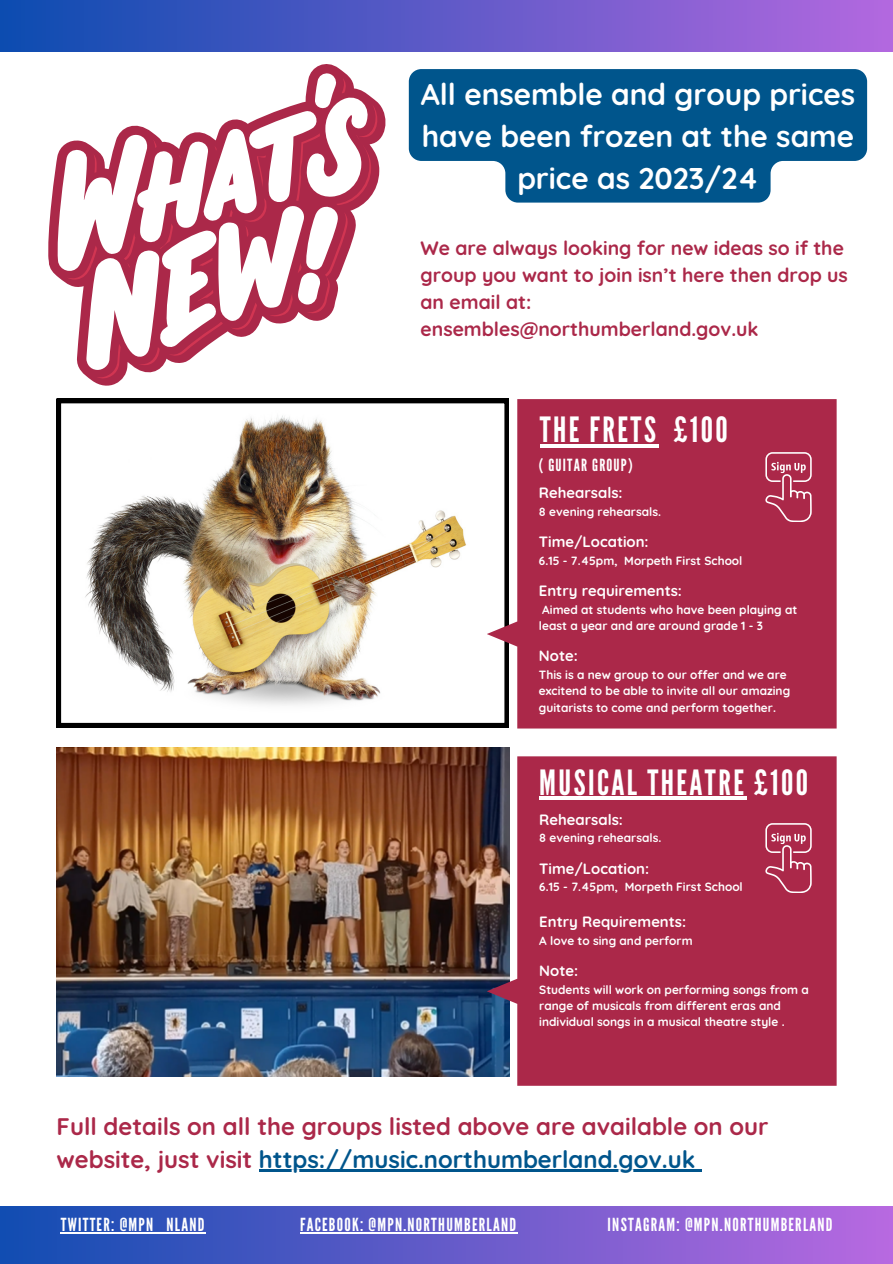
<style>
.page{position:relative;width:893px;height:1264px;background:#fff}
.page>*{position:absolute;margin:0;border:0;box-sizing:border-box;transform-origin:0 0}
.t1{font:34.8px "League Gothic";letter-spacing:.07em;color:#fff}
.t2{font:700 29.85px/41.7px "Quicksand";color:#fff;text-align:center}
.t3{font:700 23.85px/32.7px "Quicksand";color:#ab2849}
.t4{font:700 19.35px/27px "Quicksand";color:#ab2849}
.t5{font:18px "League Gothic";letter-spacing:.07em;color:#fff}
.t6{font:16.8px "League Gothic";letter-spacing:.07em;color:#fff}
.t7{font:700 14.85px "Quicksand";color:#fff}
.t8{font:700 11.85px/16.4px "Quicksand";color:#fff}
.s1{color:#00558c}
</style>
<div class="page">
<img style="left:57px;top:747px;width:452px;height:329px">
<img style="left:57px;top:399px;width:429px;height:328px">
<svg style="left:48px;top:67px;width:338px;height:307px"></svg>
<svg style="left:486px;top:399px;width:350px;height:329px;background:#af3755"></svg>
<hr style="left:539px;top:444px;width:119px;height:4px;background:#fff">
<svg style="left:486px;top:756px;width:350px;height:329px;background:#a52f4e"></svg>
<hr style="left:539px;top:796px;width:207px;height:4px;background:#fff">
<hr style="left:259px;top:1169px;width:436px;height:2px;background:#00558c">
<svg style="left:695px;top:1169px;width:7px;height:2px"></svg>
<svg style="left:409px;top:69px;width:458px;height:133px;background:#216b9b"></svg>
<svg style="left:765px;top:823px;width:46px;height:69px;background:#b94e69"></svg>
<svg style="left:765px;top:452px;width:46px;height:70px;background:#b94e69"></svg>
<div style="left:0;top:1206px;width:892px;height:57px;background:linear-gradient(to right,#114db2,#b869e1)"></div>
<div style="left:0;top:0;width:892px;height:51px;background:linear-gradient(to right,#0c4cb0,#b368df)"></div>
<hr style="left:61px;top:1232px;width:145px;height:1px;background:#fff">
<hr style="left:300px;top:1232px;width:217px;height:1px;background:#fff">
<p class="t2" style="left:421px;top:73px;width:436px">All ensemble and group prices have been frozen at the same price as 2023/24</p>
<p class="t4" style="left:420px;top:234px;width:429px">We are always looking for new ideas so if the group you want to join isn’t here then drop us an email at: ensembles@northumberland.gov.uk</p>
<p class="t1" style="left:539px;top:409px;width:190px">THE FRETS £100</p>
<p class="t6" style="left:539px;top:455px;width:95px">( GUITAR GROUP)</p>
<h2 class="t7" style="left:539px;top:483px;width:85px">Rehearsals:</h2>
<h5 class="t8" style="left:539px;top:503px;width:124px">8 evening rehearsals.</h5>
<h1 class="t7" style="left:539px;top:532px;width:111px">Time/Location:</h1>
<p class="t8" style="left:539px;top:552px;width:205px">6.15 - 7.45pm, Morpeth First School</p>
<h6 class="t7" style="left:539px;top:581px;width:145px">Entry requirements:</h6>
<p class="t8" style="left:539px;top:601px;width:260px">Aimed at students who have been playing at least a year and are around grade 1 - 3</p>
<p class="t7" style="left:539px;top:646px;width:40px">Note:</p>
<p class="t8" style="left:539px;top:666px;width:253px">This is a new group to our offer and we are excitend to be able to invite all our amazing guitarists to come and perform together.</p>
<p class="t1" style="left:539px;top:762px;width:270px">MUSICAL THEATRE £100</p>
<p class="t7" style="left:539px;top:809px;width:85px">Rehearsals:</p>
<p class="t8" style="left:539px;top:829px;width:124px">8 evening rehearsals.</p>
<p class="t7" style="left:539px;top:858px;width:111px">Time/Location:</p>
<p class="t8" style="left:539px;top:878px;width:205px">6.15 - 7.45pm, Morpeth First School</p>
<h1 class="t7" style="left:539px;top:912px;width:148px">Entry Requirements:</h1>
<p class="t8" style="left:539px;top:932px;width:155px">A love to sing and perform</p>
<p class="t7" style="left:539px;top:961px;width:40px">Note:</p>
<p class="t8" style="left:539px;top:981px;width:271px">Students will work on performing songs from a range of musicals from different eras and individual songs in a musical theatre style .</p>
<p class="t3" style="left:57px;top:1109px;width:713px">Full details on all the groups listed above are available on our website, just visit <span class="s1">https://music.northumberland.gov.uk</span></p>
<p class="t5" style="left:61px;top:1214px;width:145px">TWITTER: @MPN_NLAND</p>
<h3 class="t5" style="left:300px;top:1214px;width:218px">FACEBOOK: @MPN.NORTHUMBERLAND</h3>
<h4 class="t5" style="left:607px;top:1213px;width:226px">INSTAGRAM: @MPN.NORTHUMBERLAND</h4>
</div>
